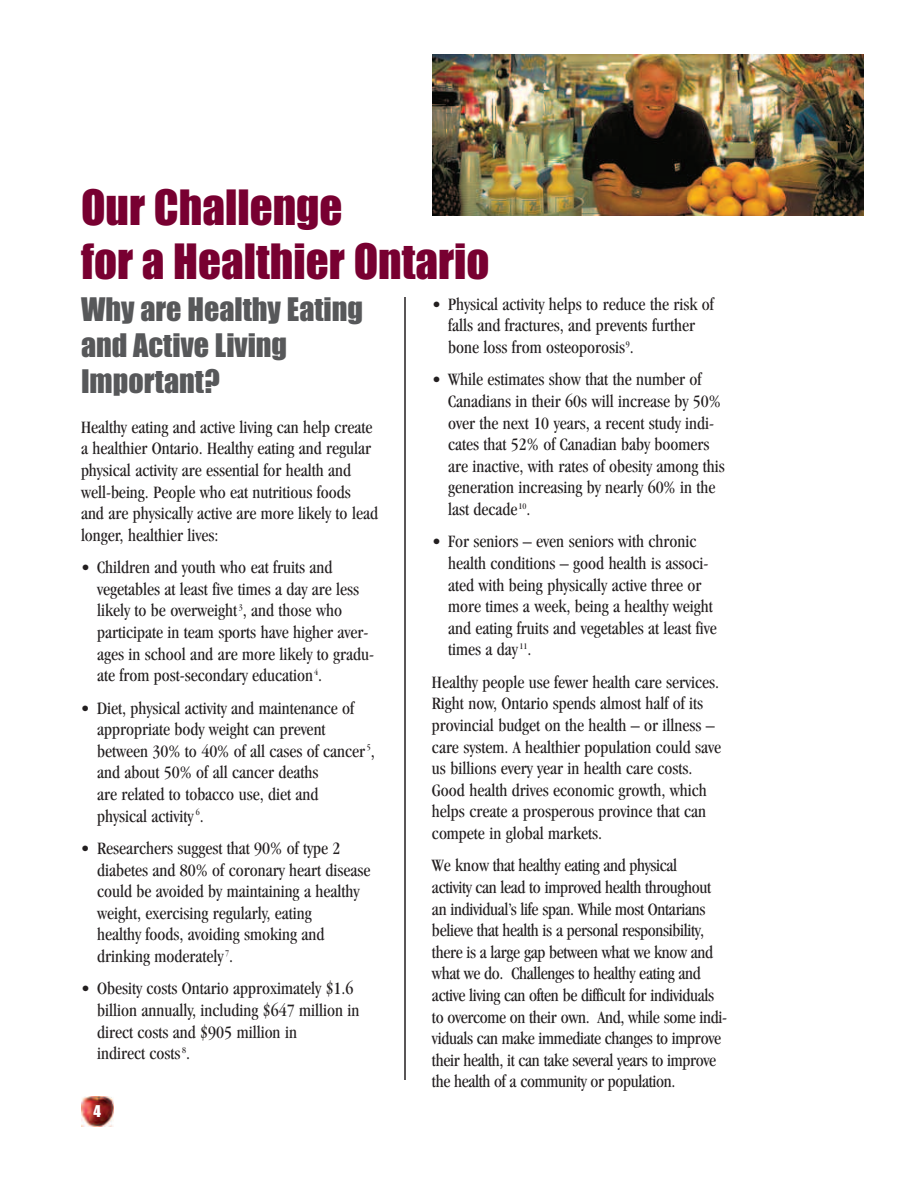
<style>
.page{position:relative;width:918px;height:1188px;background:#fff}
.page>*{position:absolute;margin:0;border:0;box-sizing:border-box;transform-origin:0 0}
.t1{font:45px/54px "Impact";color:#780031}
.t2{font:30px/36px "Impact";color:#57585a}
.t3{font:condensed 18px/21.6px "Garamond";color:#231f20}
.t4{font:condensed 18px/21.6px "Garamond";letter-spacing:-.02em;color:#231f20}
.t5{font:15px "Impact";color:#fff}
</style>
<div class="page">
<svg style="left:81px;top:1126px;width:32px;height:1px"></svg>
<img style="left:81px;top:1096px;width:32px;height:30px">
<hr style="left:404px;top:297px;width:2px;height:783px;background:#231f20">
<img style="left:432px;top:54px;width:432px;height:162px">
<h1 class="t1" style="left:81px;top:182px;width:410px">Our Challenge<br>for a Healthier Ontario</h1>
<h2 class="t2" style="left:81px;top:292px;width:284px">Why are Healthy Eating and Active Living<br>Important?</h2>
<p class="t3" style="left:81px;top:418px;width:299px">Healthy eating and active living can help create a healthier Ontario. Healthy eating and regular physical activity are essential for health and well-being. People who eat nutritious foods and are physically active are more likely to lead longer, healthier lives:</p>
<p class="t3" style="left:97px;top:558px;width:279px;text-indent:-16px">• Children and youth who eat fruits and vegetables at least five times a day are less likely to be overweight <sup>3</sup>, and those who participate in team sports have higher aver&shy;ages in school and are more likely to gradu&shy;ate from post-secondary education<sup>4</sup>.</p>
<p class="t3" style="left:97px;top:698px;width:279px;text-indent:-16px">• Diet, physical activity and maintenance of appropriate body weight can prevent between 30% to 40% of all cases of cancer <sup>5</sup>, and about 50% of all cancer deaths<br>are related to tobacco use, diet and<br>physical activity <sup>6</sup>.</p>
<p class="t3" style="left:97px;top:839px;width:275px;text-indent:-16px">• Researchers suggest that 90% of type 2 diabetes and 80% of coronary heart disease could be avoided by maintaining a healthy weight, exercising regularly, eating<br>healthy foods, avoiding smoking and drinking moderately <sup>7</sup>.</p>
<p class="t3" style="left:97px;top:979px;width:264px;text-indent:-16px">• Obesity costs Ontario approximately $1.6 billion annually, including $647 million in direct costs and $905 million in<br>indirect costs <sup>8</sup>.</p>
<p class="t3" style="left:448px;top:295px;width:267px;text-indent:-16px">• Physical activity helps to reduce the risk of falls and fractures, and prevents further bone loss from osteoporosis<sup>9</sup>.</p>
<p class="t3" style="left:448px;top:370px;width:278px;text-indent:-16px">• While estimates show that the number of Canadians in their 60s will increase by 50% over the next 10 years, a recent study indi&shy;cates that 52% of Canadian baby boomers are inactive, with rates of obesity among this generation increasing by nearly 60% in the last decade<sup>10</sup>.</p>
<p class="t3" style="left:448px;top:532px;width:270px;text-indent:-16px">• For seniors – even seniors with chronic health conditions – good health is associ&shy;ated with being physically active three or more times a week, being a healthy weight and eating fruits and vegetables at least five times a day <sup>11</sup>.</p>
<p class="t3" style="left:432px;top:673px;width:291px">Healthy people use fewer health care services.<br>Right now, Ontario spends almost half of its provincial budget on the health – or illness – care system. A healthier population could save us billions every year in health care costs.<br>Good health drives economic growth, which helps create a prosperous province that can compete in global markets.</p>
<p class="t4" style="left:432px;top:856px;width:297px">We know that healthy eating and physical<br>activity can lead to improved health throughout an individual’s life span. While most Ontarians believe that health is a personal responsibility, there is a large gap between what we know and what we do. Challenges to healthy eating and active living can often be difficult for individuals to overcome on their own. And, while some indi&shy;viduals can make immediate changes to improve their health, it can take several years to improve the health of a community or population.</p>
<p class="t5" style="left:93px;top:1103px;width:9px">4</p>
</div>
